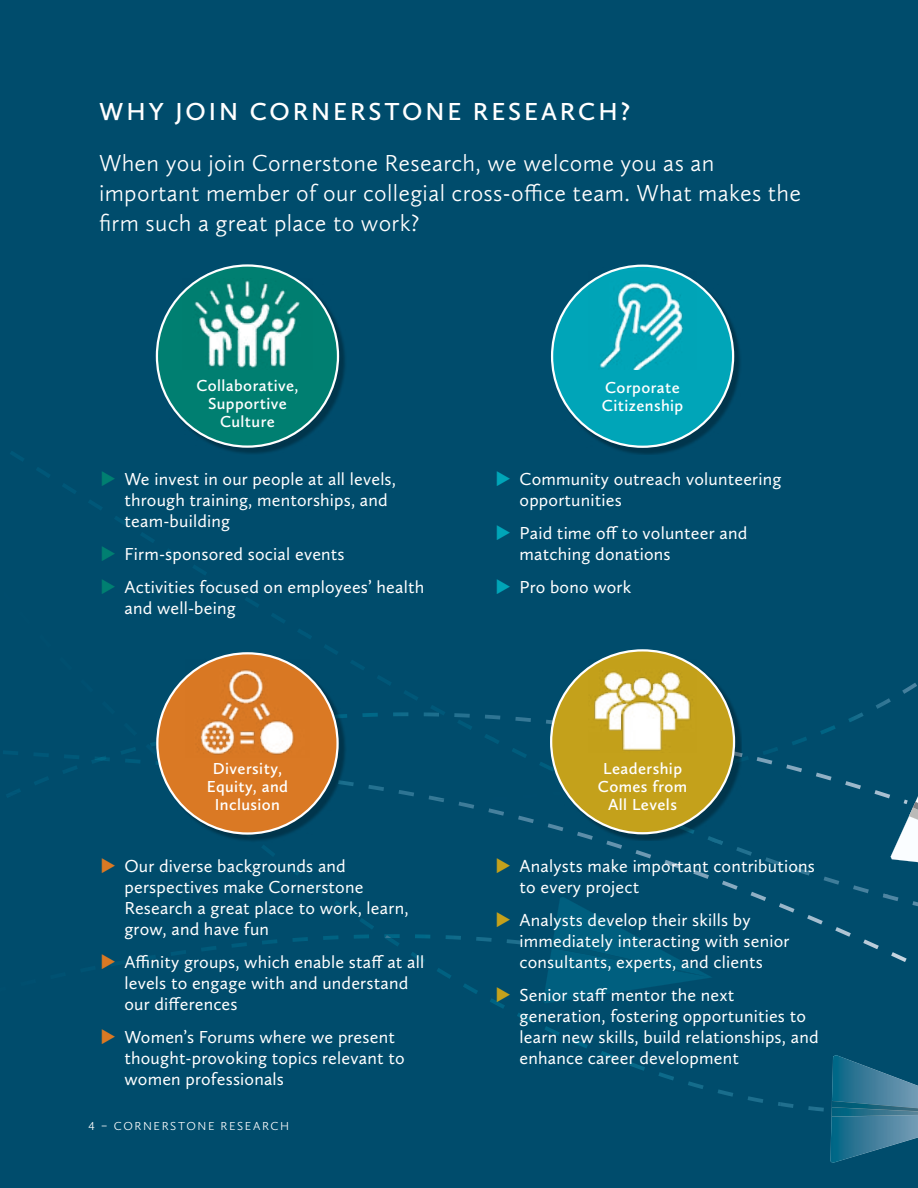
<style>
.page{position:relative;width:918px;height:1188px;background:#004c6c}
.page>*{position:absolute;margin:0;border:0;box-sizing:border-box;transform-origin:0 0}
.t1{font:600 25.5px "Calluna Sans";letter-spacing:.115em;color:#fff}
.t2{font:300 24px/30px "Calluna Sans";letter-spacing:.015em;color:#fff}
.t3{font:18px/21px "Calluna Sans";letter-spacing:.01em;color:#fff}
.t4{font:600 16.5px/18px "Calluna Sans";letter-spacing:.025em;color:#fff;text-align:center}
.t5{font:300 12px "Calluna Sans";letter-spacing:.135em;color:#fff}
</style>
<div class="page">
<svg style="left:907px;top:796px;width:11px;height:67px"></svg>
<img style="left:7px;top:712px;width:901px;height:92px">
<svg style="left:7px;top:792px;width:10px;height:4px"></svg>
<img style="left:10px;top:452px;width:40px;height:24px">
<img style="left:47px;top:476px;width:81px;height:50px">
<img style="left:141px;top:533px;width:65px;height:42px">
<img style="left:219px;top:581px;width:84px;height:51px">
<img style="left:299px;top:632px;width:92px;height:52px">
<img style="left:387px;top:684px;width:109px;height:55px">
<img style="left:484px;top:737px;width:69px;height:54px">
<img style="left:912px;top:901px;width:6px;height:5px">
<img style="left:459px;top:802px;width:448px;height:160px">
<img style="left:429px;top:796px;width:15px;height:4px">
<svg style="left:433px;top:800px;width:11px;height:2px"></svg>
<img style="left:95px;top:756px;width:319px;height:40px">
<svg style="left:94px;top:757px;width:13px;height:4px"></svg>
<img style="left:3px;top:750px;width:76px;height:9px">
<img style="left:147px;top:934px;width:375px;height:25px">
<img style="left:830px;top:1055px;width:88px;height:108px">
<img style="left:832px;top:1101px;width:86px;height:6px">
<img style="left:831px;top:1107px;width:87px;height:10px">
<img style="left:385px;top:938px;width:395px;height:168px">
<svg style="left:385px;top:935px;width:6px;height:3px"></svg>
<img style="left:262px;top:765px;width:112px;height:164px">
<svg style="left:146px;top:744px;width:11px;height:13px"></svg>
<img style="left:7px;top:712px;width:130px;height:24px">
<img style="left:780px;top:1102px;width:44px;height:10px">
<div style="left:159px;top:267px;width:187px;height:188px;background:#000;opacity:.3"></div>
<div style="left:157px;top:266px;width:181px;height:181px;background:#007f71;border-radius:50%"></div>
<img style="left:183px;top:278px;width:129px;height:90px">
<div style="left:554px;top:268px;width:187px;height:187px;background:#000;opacity:.3"></div>
<div style="left:552px;top:266px;width:181px;height:181px;background:#00a5b8;border-radius:50%"></div>
<img style="left:589px;top:271px;width:108px;height:98px">
<div style="left:159px;top:655px;width:188px;height:188px;background:#000;opacity:.3"></div>
<div style="left:157px;top:653px;width:181px;height:181px;background:#da7924;border-radius:50%"></div>
<img style="left:185px;top:660px;width:125px;height:95px">
<div style="left:553px;top:652px;width:189px;height:189px;background:#000;opacity:.3"></div>
<div style="left:551px;top:650px;width:183px;height:183px;background:#c4a11b;border-radius:50%"></div>
<img style="left:589px;top:660px;width:108px;height:91px">
<svg style="left:102px;top:476px;width:13px;height:10px"></svg>
<svg style="left:497px;top:857px;width:13px;height:16px"></svg>
<svg style="left:497px;top:911px;width:13px;height:16px"></svg>
<svg style="left:497px;top:986px;width:13px;height:16px"></svg>
<h1 class="t1" style="left:99px;top:96px;width:532px">WHY JOIN CORNERSTONE RESEARCH?</h1>
<h2 class="t2" style="left:99px;top:148px;width:704px">When you join Cornerstone Research, we welcome you as an important member of our collegial cross-office team. What makes the firm such a great place to work?</h2>
<p class="t4" style="left:196px;top:376px;width:104px">Collaborative,<br>Supportive<br>Culture</p>
<p class="t4" style="left:602px;top:378px;width:83px;text-align:left">Corporate<br>Citizenship</p>
<p class="t3" style="left:124px;top:468px;width:273px">We invest in our people at all levels, through training, mentorships, and team-building</p>
<p class="t3" style="left:124px;top:537px;width:301px;line-height:33px">Firm-sponsored social events<br>Activities focused on employees’ health</p>
<p class="t3" style="left:124px;top:597px;width:113px">and well-being</p>
<p class="t3" style="left:520px;top:468px;width:263px">Community outreach volunteering opportunities</p>
<p class="t3" style="left:520px;top:522px;width:229px">Paid time off to volunteer and matching donations</p>
<p class="t3" style="left:520px;top:576px;width:113px">Pro bono work</p>
<p class="t4" style="left:207px;top:759px;width:83px">Diversity,<br>Equity, and<br>Inclusion</p>
<p class="t4" style="left:598px;top:759px;width:91px">Leadership<br>Comes from<br>All Levels</p>
<p class="t3" style="left:124px;top:855px;width:286px">Our diverse backgrounds and perspectives make Cornerstone<br>Research a great place to work, learn, grow, and have fun</p>
<p class="t3" style="left:124px;top:951px;width:301px">Affinity groups, which enable staff at all levels to engage with and understand our differences</p>
<p class="t3" style="left:124px;top:1026px;width:282px">Women’s Forums where we present thought-provoking topics relevant to women professionals</p>
<p class="t5" style="left:89px;top:1119px;width:202px">4 – CORNERSTONE RESEARCH</p>
<p class="t3" style="left:520px;top:855px;width:297px">Analysts make important contributions to every project</p>
<p class="t3" style="left:520px;top:909px;width:271px">Analysts develop their skills by immediately interacting with senior consultants, experts, and clients</p>
<p class="t3" style="left:520px;top:984px;width:300px">Senior staff mentor the next generation, fostering opportunities to learn new skills, build relationships, and enhance career development</p>
</div>
